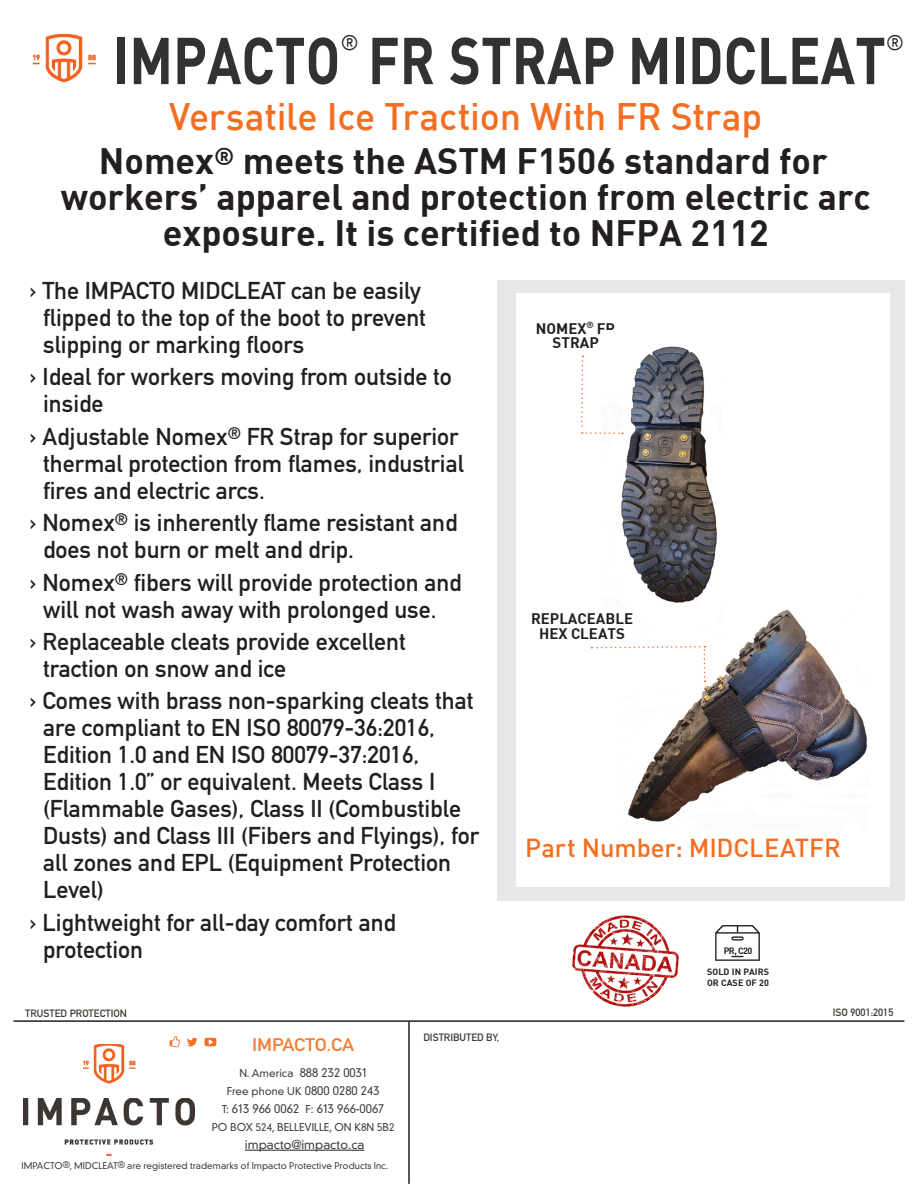
<style>
.page{position:relative;width:918px;height:1188px;background:#fff}
.page>*{position:absolute;margin:0;border:0;box-sizing:border-box;transform-origin:0 0}
.t1{font:700 65.1px "DI Nbek";color:#333233;scale:.83 1}
.t2{font:500 37.5px "DI Nbek";letter-spacing:-.005em;color:#f36e21}
.t3{font:700 36px/36px "DI Nbek";color:#231f20;text-align:center}
.t4{font:500 25.5px "DI Nbek";letter-spacing:-.005em;color:#f36e21}
.t5{font:24px/27px "DIN Mittelschrift Std";color:#231f20}
.t6{font:21px "DIN";color:#231f20}
.t7{font:18px "DIN Mittelschrift Std";color:#f47e36;scale:1.1 1}
.Feature_Product_Call{font:700 15px/14.4px "DI Nbek";color:#231f20;text-align:center}
.t8{font:300 12px "DIN Neuzeit Grotesk Std";color:#3e3e3f}
.t9{font:300 10.5px "DIN Neuzeit Grotesk Std";color:#3e3e3f}
.Address{font:10.5px "DIN Mittelschrift Std";color:#3e3934}
.t10{font:300 9px "DIN Neuzeit Grotesk Std";color:#3e3e3f}
.Icon_Text{font:700 9px "DI Nbek";letter-spacing:.01em;color:#231f20}
.Product_Size_Code{font:700 9px "DI Nbek";color:#231f20}
.s1{font-size:10.5px}
.s2{font-size:12px}
</style>
<div class="page">
<div style="left:497px;top:280px;width:407px;height:621px;background:#e6e7e9"></div>
<hr style="left:245px;top:1150px;width:119px;height:1px;background:#231f20">
<img style="left:24px;top:1044px;width:170px;height:112px">
<svg style="left:170px;top:1036px;width:46px;height:11px"></svg>
<div style="left:516px;top:294px;width:373px;height:593px;background:#fff"></div>
<svg style="left:715px;top:925px;width:45px;height:36px"></svg>
<hr style="left:408px;top:1022px;width:2px;height:162px;background:#231f20">
<hr style="left:14px;top:1020px;width:890px;height:2px;background:#231f20">
<img style="left:572px;top:915px;width:107px;height:92px">
<img style="left:628px;top:610px;width:239px;height:212px">
<img style="left:621px;top:346px;width:101px;height:279px">
<svg style="left:581px;top:356px;width:42px;height:78px"></svg>
<svg style="left:591px;top:645px;width:115px;height:37px"></svg>
<div style="left:530px;top:608px;width:104px;height:36px;background:#fff"></div>
<img style="left:33px;top:35px;width:63px;height:48px">
<p class="t6" style="left:340px;top:29px;width:20px">®</p>
<p class="t6" style="left:886px;top:29px;width:20px">®</p>
<p class="t1" style="left:113px;top:18px;width:933px">IMPACTO FR STRAP MIDCLEAT</p>
<p class="t2" style="left:169px;top:92px;width:595px">Versatile Ice Traction With FR Strap</p>
<p class="t3" style="left:61px;top:142px;width:811px">Nomex<sup>®</sup> meets the ASTM F1506 standard for workers’ apparel and protection from electric arc exposure. It is certified to NFPA 2112</p>
<p class="t5" style="left:43px;top:277px;width:384px;text-indent:-14px">› The IMPACTO MIDCLEAT can be easily flipped to the top of the boot to prevent slipping or marking floors</p>
<p class="t5" style="left:43px;top:364px;width:410px;text-indent:-14px">› Ideal for workers moving from outside to inside</p>
<p class="t5" style="left:43px;top:423px;width:422px;text-indent:-14px">› Adjustable Nomex<sup>®</sup> FR Strap for superior thermal protection from flames, industrial fires and electric arcs.</p>
<p class="t5" style="left:43px;top:510px;width:416px;text-indent:-14px">› Nomex<sup>®</sup> is inherently flame resistant and does not burn or melt and drip.</p>
<p class="t5" style="left:30px;top:569px;width:434px;text-align:center">› Nomex<sup>®</sup> fibers will provide protection and will not wash away with prolonged use.</p>
<p class="t5" style="left:43px;top:628px;width:364px;text-indent:-14px">› Replaceable cleats provide excellent traction on snow and ice</p>
<p class="t5" style="left:43px;top:688px;width:437px;text-indent:-14px">› Comes with brass non-sparking cleats that are compliant to EN ISO 80079-36:2016, Edition 1.0 and EN ISO 80079-37:2016, Edition 1.0” or equivalent. Meets Class I (Flammable Gases), Class II (Combustible Dusts) and Class III (Fibers and Flyings), for all zones and EPL (Equipment Protection Level)</p>
<p class="t5" style="left:43px;top:909px;width:354px;text-indent:-14px">› Lightweight for all-day comfort and protection</p>
<p class="Feature_Product_Call" style="left:536px;top:320px;width:81px">NOMEX<sup>®</sup> FR<br>STRAP</p>
<p class="Feature_Product_Call" style="left:531px;top:611px;width:104px">REPLACEABLE</p>
<p class="Feature_Product_Call" style="left:539px;top:626px;width:87px">HEX CLEATS</p>
<p class="t4" style="left:525px;top:831px;width:317px">Part Number: MIDCLEATFR</p>
<p class="Product_Size_Code" style="left:724px;top:945px;width:30px">PR, C20</p>
<p class="Icon_Text" style="left:707px;top:966px;width:63px">SOLD IN PAIRS</p>
<p class="Icon_Text" style="left:707px;top:977px;width:63px">OR CASE OF 20</p>
<p class="Address" style="left:25px;top:1007px;width:103px">TRUSTED PROTECTION</p>
<p class="Address" style="left:833px;top:1006px;width:62px">ISO 9001:2015</p>
<p class="t7" style="left:252px;top:1034px;width:94px">IMPACTO.CA</p>
<p class="t8" style="left:239px;top:1065px;width:129px"><span class="s1">N. America</span> 888 232 0031</p>
<p class="t9" style="left:227px;top:1085px;width:154px">Free phone UK <span class="s2">0800 0280 243</span></p>
<p class="t8" style="left:222px;top:1101px;width:164px"><span class="s1">T:</span> 613 966 0062 <span class="s1">F:</span> 613 966-0067</p>
<p class="t9" style="left:212px;top:1121px;width:184px">PO BOX 524, BELLEVILLE, ON K8N 5B2</p>
<p class="t8" style="left:245px;top:1137px;width:121px">impacto@impacto.ca</p>
<p class="t10" style="left:22px;top:1160px;width:368px">IMPACTO®, MIDCLEAT® are registered trademarks of Impacto Protective Products Inc.</p>
<p class="Address" style="left:423px;top:1032px;width:77px">DISTRIBUTED BY,</p>
</div>
